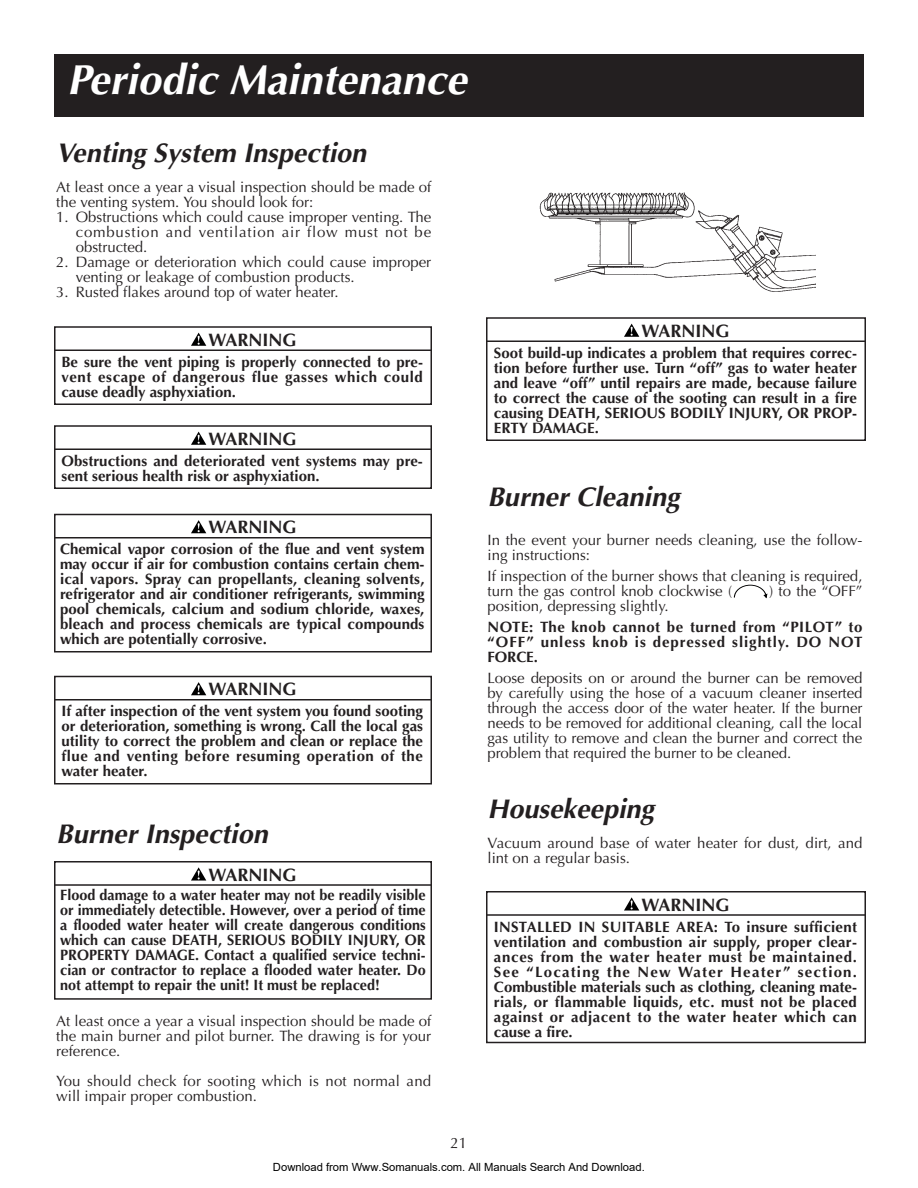
<style>
.page{position:relative;width:918px;height:1188px;background:#fff}
.page>*{position:absolute;margin:0;border:0;box-sizing:border-box;transform-origin:0 0}
.t1{font:italic 700 42px "Optima";color:#fff}
.t2{font:italic 700 27px "Optima";color:#231f20}
.t3{font:700 18px "Optima";color:#231f20}
.t4{font:700 15px/15px "Optima";color:#231f20;text-align:justify}
.t5{font:15px/15px "Optima";color:#231f20}
.t6{font:700 15px/15px "Optima";color:#231f20;text-align:justify;scale:.96 1}
.t7{font:11.25px "Arial";color:#000}
</style>
<div class="page">
<svg style="left:733px;top:584px;width:34px;height:14px"></svg>
<div style="left:54px;top:54px;width:810px;height:62px;background:#231f20"></div>
<svg style="left:191px;top:333px;width:15px;height:13px"></svg>
<div style="left:54px;top:326px;width:378px;height:79px;border:2px solid #231f20"></div>
<hr style="left:55px;top:350px;width:377px;height:1px;background:#231f20">
<svg style="left:191px;top:432px;width:15px;height:13px"></svg>
<div style="left:54px;top:425px;width:378px;height:64px;border:2px solid #231f20"></div>
<hr style="left:54px;top:448px;width:378px;height:2px;background:#231f20">
<svg style="left:191px;top:520px;width:15px;height:13px"></svg>
<div style="left:54px;top:514px;width:378px;height:138px;border:2px solid #231f20"></div>
<hr style="left:54px;top:537px;width:378px;height:1px;background:#231f20">
<svg style="left:191px;top:682px;width:15px;height:13px"></svg>
<div style="left:54px;top:676px;width:378px;height:108px;border:2px solid #231f20"></div>
<hr style="left:54px;top:699px;width:378px;height:1px;background:#231f20">
<svg style="left:624px;top:897px;width:15px;height:14px"></svg>
<div style="left:486px;top:891px;width:380px;height:152px;border:2px solid #231f20"></div>
<hr style="left:487px;top:914px;width:379px;height:2px;background:#231f20">
<svg style="left:624px;top:324px;width:15px;height:13px"></svg>
<div style="left:486px;top:317px;width:380px;height:124px;border:2px solid #231f20"></div>
<hr style="left:487px;top:340px;width:379px;height:2px;background:#231f20">
<svg style="left:191px;top:867px;width:15px;height:14px"></svg>
<div style="left:54px;top:861px;width:378px;height:139px;border:2px solid #231f20"></div>
<hr style="left:54px;top:884px;width:378px;height:2px;background:#231f20">
<img style="left:539px;top:192px;width:277px;height:100px">
<h1 class="t1" style="left:67px;top:63px;width:401px">Periodic Maintenance</h1>
<h2 class="t2" style="left:56px;top:142px;width:312px">Venting System Inspection</h2>
<p class="t5" style="left:56px;top:181px;width:376px">At least once a year a visual inspection should be made of the venting system. You should look for:</p>
<p class="t5" style="left:76px;top:211px;width:357px;text-align:justify;text-indent:-20px">1. Obstructions which could cause improper venting. The combustion and ventilation air flow must not be obstructed.</p>
<p class="t5" style="left:76px;top:256px;width:357px;text-indent:-20px">2. Damage or deterioration which could cause improper venting or leakage of combustion products.</p>
<p class="t5" style="left:56px;top:286px;width:284px">3. Rusted flakes around top of water heater.</p>
<p class="t3" style="left:208px;top:332px;width:90px">WARNING</p>
<p class="t4" style="left:62px;top:356px;width:363px">Be sure the vent piping is properly connected to pre&shy;vent escape of dangerous flue gasses which could cause deadly asphyxiation.</p>
<p class="t3" style="left:208px;top:431px;width:90px">WARNING</p>
<p class="t4" style="left:62px;top:455px;width:363px">Obstructions and deteriorated vent systems may pre&shy;sent serious health risk or asphyxiation.</p>
<p class="t3" style="left:208px;top:520px;width:90px">WARNING</p>
<p class="t4" style="left:60px;top:543px;width:366px">Chemical vapor corrosion of the flue and vent system may occur if air for combustion contains certain chem&shy;ical vapors. Spray can propellants, cleaning solvents, refrigerator and air conditioner refrigerants, swimming pool chemicals, calcium and sodium chloride, waxes, bleach and process chemicals are typical compounds which are potentially corrosive.</p>
<p class="t3" style="left:208px;top:682px;width:90px">WARNING</p>
<p class="t4" style="left:62px;top:705px;width:363px">If after inspection of the vent system you found sooting or deterioration, something is wrong. Call the local gas utility to correct the problem and clean or replace the flue and venting before resuming operation of the water heater.</p>
<h2 class="t2" style="left:56px;top:823px;width:213px">Burner Inspection</h2>
<p class="t3" style="left:208px;top:867px;width:90px">WARNING</p>
<p class="t6" style="left:60px;top:889px;width:382px">Flood damage to a water heater may not be readily visible or immediately detectible. However, over a period of time a flooded water heater will create dangerous conditions which can cause DEATH, SERIOUS BODILY INJURY, OR PROPERTY DAMAGE. Contact a qualified service techni&shy;cian or contractor to replace a flooded water heater. Do not attempt to repair the unit! It must be replaced!</p>
<p class="t5" style="left:56px;top:1015px;width:377px;text-align:justify">At least once a year a visual inspection should be made of the main burner and pilot burner. The drawing is for your reference.</p>
<p class="t5" style="left:56px;top:1075px;width:376px">You should check for sooting which is not normal and will impair proper combustion.</p>
<p class="t5" style="left:451px;top:1137px;width:18px">21</p>
<p class="t3" style="left:641px;top:323px;width:90px">WARNING</p>
<p class="t4" style="left:494px;top:347px;width:365px">Soot build-up indicates a problem that requires correc&shy;tion before further use. Turn “off” gas to water heater and leave “off” until repairs are made, because failure to correct the cause of the sooting can result in a fire causing DEATH, SERIOUS BODILY INJURY, OR PROP-ERTY DAMAGE.</p>
<h2 class="t2" style="left:488px;top:486px;width:194px">Burner Cleaning</h2>
<p class="t5" style="left:488px;top:534px;width:377px">In the event your burner needs cleaning, use the follow&shy;ing instructions:</p>
<p class="t5" style="left:488px;top:570px;width:377px">If inspection of the burner shows that cleaning is required, turn the gas control knob clockwise (</p>
<p class="t5" style="left:769px;top:585px;width:95px">) to the “OFF”</p>
<p class="t5" style="left:488px;top:600px;width:183px">position, depressing slightly.</p>
<p class="t4" style="left:488px;top:621px;width:377px">NOTE: The knob cannot be turned from “PILOT” to “OFF” unless knob is depressed slightly. DO NOT FORCE.</p>
<p class="t5" style="left:488px;top:672px;width:376px;text-align:justify">Loose deposits on or around the burner can be removed by carefully using the hose of a vacuum cleaner inserted through the access door of the water heater. If the burner needs to be removed for additional cleaning, call the local gas utility to remove and clean the burner and correct the problem that required the burner to be cleaned.</p>
<h2 class="t2" style="left:488px;top:798px;width:168px">Housekeeping</h2>
<p class="t5" style="left:488px;top:837px;width:377px">Vacuum around base of water heater for dust, dirt, and lint on a regular basis.</p>
<p class="t3" style="left:641px;top:897px;width:90px">WARNING</p>
<p class="t4" style="left:494px;top:920px;width:365px">INSTALLED IN SUITABLE AREA: To insure sufficient ventilation and combustion air supply, proper clear&shy;ances from the water heater must be maintained.<br>See “Locating the New Water Heater” section.<br>Combustible materials such as clothing, cleaning mate&shy;rials, or flammable liquids, etc. must not be placed against or adjacent to the water heater which can cause a fire.</p>
<p class="t7" style="left:273px;top:1160px;width:373px">Download from Www.Somanuals.com. All Manuals Search And Download.</p>
</div>
